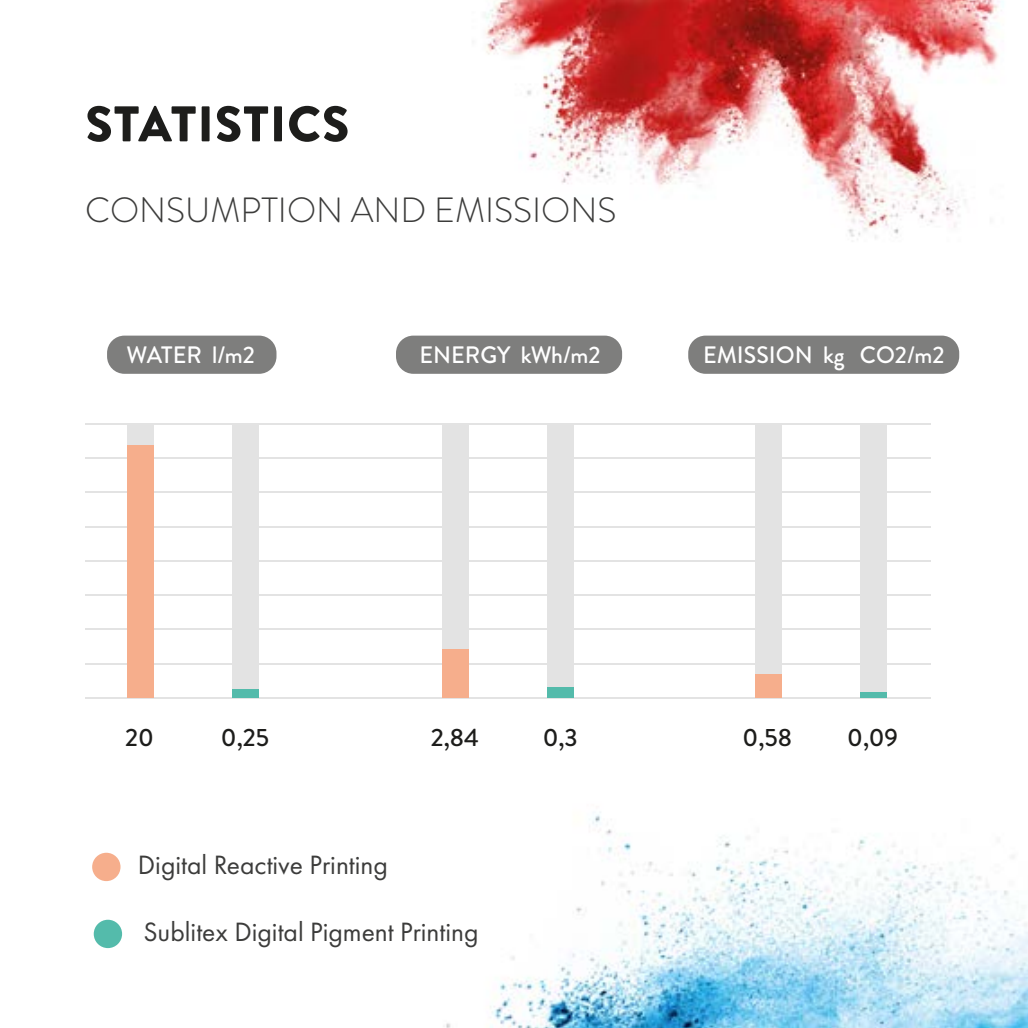
<style>
.page{position:relative;width:1028px;height:1028px;background:#fff}
.page>*{position:absolute;margin:0;border:0;box-sizing:border-box;transform-origin:0 0}
.t1{font:900 50px "Brandon Grotesque";letter-spacing:.02em;color:#1d1d1b}
.t2{font:300 35px "Brandon Grotesque";color:#3c3c3b}
.t3{font:27.5px "Futura PT";color:#3c3c3b}
.t4{font:500 25px "Brandon Grotesque";color:#1d1d1b}
.t5{font:500 23.75px "Brandon Grotesque";color:#fff}
</style>
<div class="page">
<img style="left:85px;top:0;width:943px;height:1028px">
<div style="left:92px;top:852px;width:28px;height:29px;background:#f6ae8c;border-radius:50%"></div>
<div style="left:94px;top:919px;width:28px;height:29px;background:#54bbab;border-radius:50%"></div>
<div style="left:107px;top:335px;width:169px;height:39px;background:#7e7e7d;border-radius:17px"></div>
<div style="left:396px;top:335px;width:226px;height:39px;background:#7e7e7d;border-radius:17px"></div>
<div style="left:688px;top:335px;width:271px;height:39px;background:#7e7e7d;border-radius:17px"></div>
<hr style="left:85px;top:697px;width:845px;height:1px;background:#e3e3e3">
<hr style="left:85px;top:663px;width:845px;height:1px;background:#e3e3e3">
<hr style="left:85px;top:628px;width:845px;height:2px;background:#e3e3e3">
<hr style="left:85px;top:594px;width:845px;height:2px;background:#e3e3e3">
<hr style="left:85px;top:560px;width:845px;height:1px;background:#e3e3e3">
<hr style="left:85px;top:526px;width:845px;height:1px;background:#e3e3e3">
<hr style="left:85px;top:491px;width:845px;height:2px;background:#e3e3e3">
<hr style="left:85px;top:457px;width:845px;height:2px;background:#e3e3e3">
<hr style="left:85px;top:423px;width:845px;height:1px;background:#e3e3e3">
<div style="left:127px;top:424px;width:26px;height:274px;background:#e3e3e3"></div>
<div style="left:127px;top:445px;width:26px;height:253px;background:#f6ae8c"></div>
<div style="left:232px;top:424px;width:26px;height:274px;background:#e3e3e3"></div>
<div style="left:232px;top:689px;width:26px;height:9px;background:#54bbab"></div>
<div style="left:442px;top:424px;width:26px;height:274px;background:#e3e3e3"></div>
<div style="left:442px;top:649px;width:26px;height:49px;background:#f6ae8c"></div>
<div style="left:547px;top:424px;width:26px;height:274px;background:#e3e3e3"></div>
<div style="left:547px;top:687px;width:26px;height:11px;background:#54bbab"></div>
<div style="left:755px;top:424px;width:26px;height:274px;background:#e3e3e3"></div>
<div style="left:755px;top:675px;width:26px;height:23px;background:#f6ae8c"></div>
<div style="left:860px;top:424px;width:26px;height:274px;background:#e3e3e3"></div>
<div style="left:860px;top:692px;width:26px;height:6px;background:#54bbab"></div>
<h1 class="t1" style="left:85px;top:89px;width:265px">STATISTICS</h1>
<p class="t2" style="left:85px;top:186px;width:533px">CONSUMPTION AND EMISSIONS</p>
<p class="t5" style="left:126px;top:338px;width:130px">WATER l/m2</p>
<p class="t5" style="left:419px;top:338px;width:182px">ENERGY kWh/m2</p>
<p class="t5" style="left:703px;top:338px;width:243px">EMISSION kg CO2/m2</p>
<p class="t4" style="left:125px;top:720px;width:30px">20</p>
<p class="t4" style="left:221px;top:720px;width:50px">0,25</p>
<p class="t4" style="left:431px;top:720px;width:49px">2,84</p>
<p class="t4" style="left:542px;top:720px;width:37px">0,3</p>
<p class="t4" style="left:742px;top:720px;width:51px">0,58</p>
<p class="t4" style="left:847px;top:720px;width:52px">0,09</p>
<p class="t3" style="left:138px;top:848px;width:251px">Digital Reactive Printing</p>
<p class="t3" style="left:143px;top:915px;width:337px">Sublitex Digital Pigment Printing</p>
</div>
